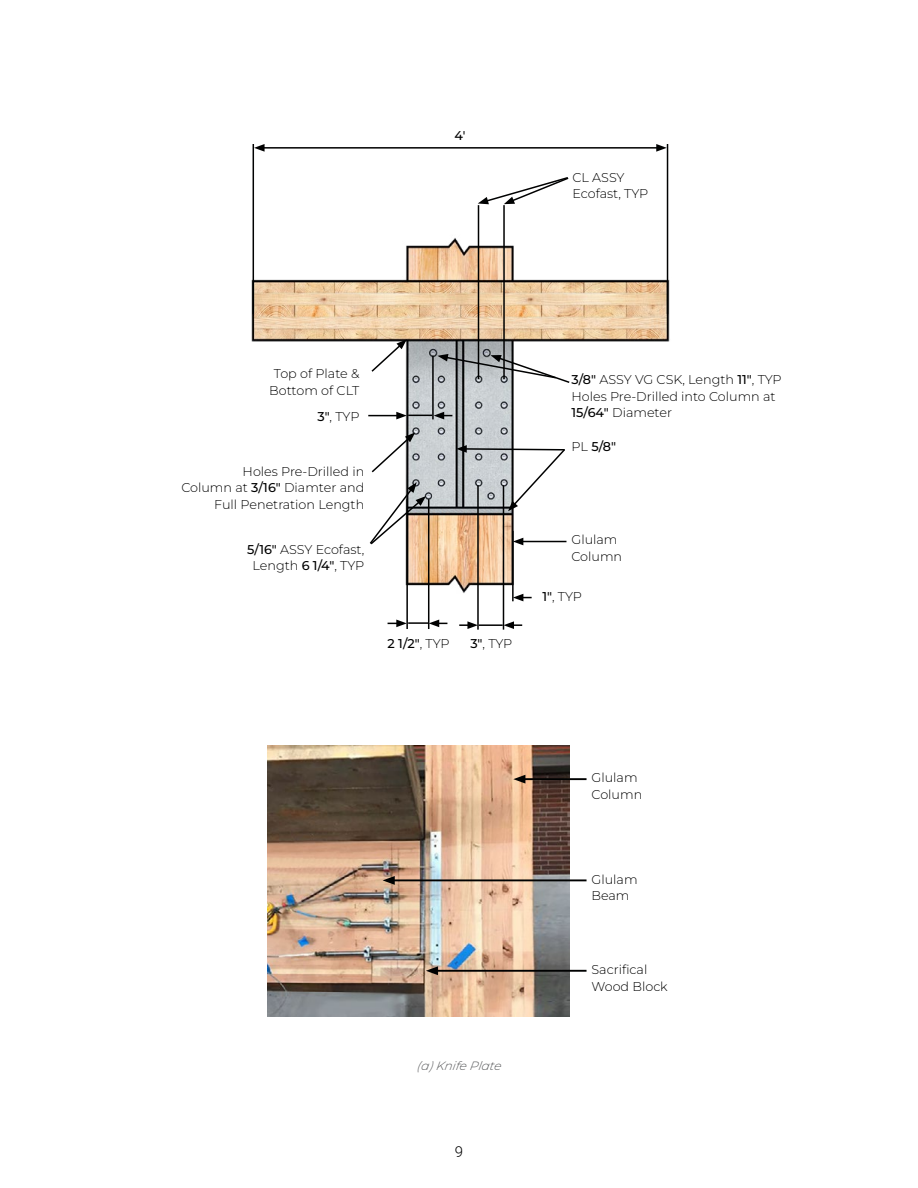
<style>
.page{position:relative;width:918px;height:1188px;background:#fff}
.page>*{position:absolute;margin:0;border:0;box-sizing:border-box;transform-origin:0 0}
.t1{font:300 15px "Roboto";color:#000}
.t2{font:100 12.75px/16.5px "Montserrat";color:#000}
.t3{font:italic 100 12px "Montserrat";color:#58595b}
</style>
<div class="page">
<img style="left:251px;top:212px;width:419px;height:398px">
<img style="left:268px;top:746px;width:301px;height:271px">
<hr style="left:391px;top:879px;width:196px;height:2px;background:#000101">
<svg style="left:383px;top:876px;width:12px;height:9px"></svg>
<hr style="left:435px;top:970px;width:152px;height:2px;background:#000101">
<svg style="left:426px;top:966px;width:12px;height:9px"></svg>
<hr style="left:522px;top:778px;width:65px;height:2px;background:#000101">
<svg style="left:513px;top:775px;width:12px;height:9px"></svg>
<hr style="left:521px;top:541px;width:45px;height:1px;background:#000101">
<svg style="left:514px;top:538px;width:9px;height:7px"></svg>
<svg style="left:368px;top:482px;width:58px;height:64px"></svg>
<svg style="left:437px;top:354px;width:134px;height:30px"></svg>
<svg style="left:370px;top:339px;width:37px;height:34px"></svg>
<svg style="left:370px;top:432px;width:45px;height:42px"></svg>
<hr style="left:253px;top:144px;width:1px;height:170px;background:#000101">
<hr style="left:667px;top:144px;width:1px;height:170px;background:#000101">
<hr style="left:262px;top:147px;width:397px;height:2px;background:#000101">
<svg style="left:656px;top:144px;width:11px;height:8px"></svg>
<svg style="left:254px;top:144px;width:11px;height:8px"></svg>
<hr style="left:408px;top:622px;width:21px;height:2px;background:#000101">
<hr style="left:479px;top:624px;width:24px;height:2px;background:#000101">
<hr style="left:368px;top:415px;width:31px;height:1px;background:#000101">
<svg style="left:388px;top:620px;width:18px;height:7px"></svg>
<svg style="left:396px;top:412px;width:56px;height:7px"></svg>
<svg style="left:429px;top:620px;width:18px;height:7px"></svg>
<svg style="left:504px;top:621px;width:18px;height:8px"></svg>
<svg style="left:514px;top:594px;width:18px;height:7px"></svg>
<svg style="left:459px;top:621px;width:18px;height:8px"></svg>
<hr style="left:432px;top:356px;width:2px;height:63px;background:#000101">
<hr style="left:428px;top:499px;width:1px;height:130px;background:#000101">
<hr style="left:406px;top:499px;width:2px;height:130px;background:#000101">
<hr style="left:503px;top:485px;width:1px;height:145px;background:#000101">
<hr style="left:512px;top:531px;width:2px;height:70px;background:#000101">
<hr style="left:477px;top:485px;width:2px;height:145px;background:#000101">
<hr style="left:478px;top:205px;width:1px;height:174px;background:#000101">
<hr style="left:503px;top:205px;width:2px;height:174px;background:#000101">
<svg style="left:478px;top:177px;width:91px;height:27px"></svg>
<svg style="left:456px;top:445px;width:110px;height:66px"></svg>
<p class="t2" style="left:455px;top:127px;width:12px">4'</p>
<p class="t2" style="left:572px;top:169px;width:77px">CL ASSY<br>Ecofast, TYP</p>
<p class="t2" style="left:269px;top:365px;width:92px;text-align:center">Top of Plate &amp;<br>Bottom of CLT</p>
<p class="t2" style="left:318px;top:408px;width:43px">3", TYP</p>
<p class="t2" style="left:181px;top:463px;width:184px;text-align:right">Holes Pre-Drilled in<br>Column at 3/16" Diamter and<br>Full Penetration Length</p>
<p class="t2" style="left:247px;top:541px;width:119px;text-align:center">5/16" ASSY Ecofast,<br>Length 6 1/4", TYP</p>
<p class="t2" style="left:388px;top:635px;width:64px">2 1/2", TYP</p>
<p class="t2" style="left:470px;top:635px;width:43px">3", TYP</p>
<p class="t2" style="left:571px;top:371px;width:212px">3/8" ASSY VG CSK, Length 11", TYP<br>Holes Pre-Drilled into Column at<br>15/64" Diameter</p>
<p class="t2" style="left:571px;top:438px;width:46px">PL 5/8"</p>
<p class="t2" style="left:571px;top:531px;width:52px">Glulam<br>Column</p>
<p class="t2" style="left:542px;top:588px;width:41px">1", TYP</p>
<p class="t3" style="left:417px;top:1058px;width:88px">(a)Knife Plate</p>
<p class="t1" style="left:455px;top:1141px;width:10px">9</p>
<p class="t2" style="left:592px;top:769px;width:52px">Glulam<br>Column</p>
<p class="t2" style="left:592px;top:871px;width:48px">Glulam<br>Beam</p>
<p class="t2" style="left:592px;top:961px;width:78px">Sacrifical<br>Wood Block</p>
</div>
